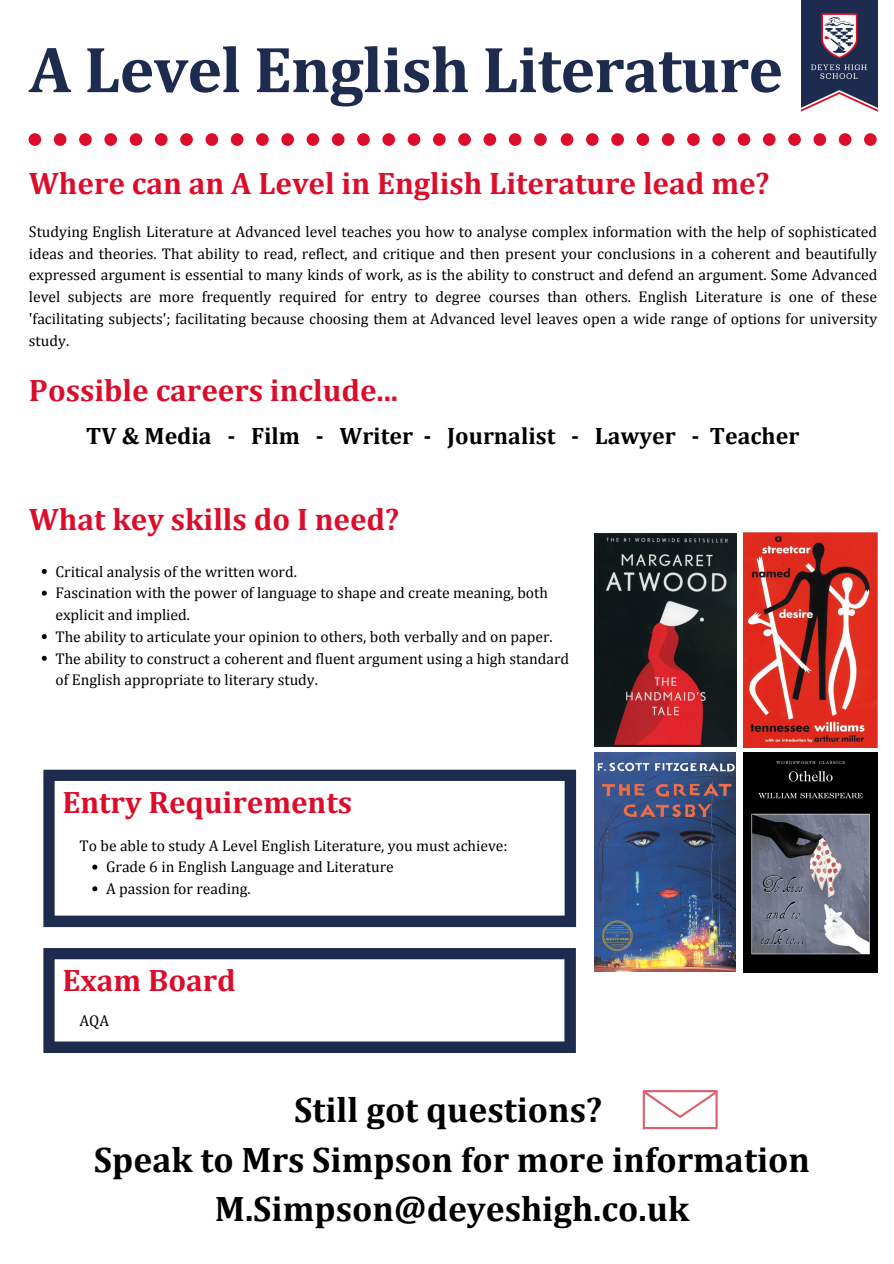
<style>
.page{position:relative;width:894px;height:1264px;background:#fff}
.page>*{position:absolute;margin:0;border:0;box-sizing:border-box;transform-origin:0 0}
.t1{font:700 65.7px "Cambria";letter-spacing:-.015em;color:#1d2b4e}
.t2{font:700 35.7px "Cambria";color:#000}
.t3{font:700 31.2px "Cambria";color:#db0d2a}
.t4{font:700 23.7px "Cambria";color:#000}
.t5{font:15.6px/21.8px "Cambria";color:#000}
</style>
<div class="page">
<img style="left:594px;top:752px;width:141px;height:219px">
<img style="left:594px;top:534px;width:142px;height:212px">
<img style="left:743px;top:532px;width:134px;height:215px">
<img style="left:743px;top:752px;width:134px;height:220px">
<svg style="left:42px;top:569px;width:5px;height:5px"></svg>
<svg style="left:42px;top:590px;width:5px;height:5px"></svg>
<svg style="left:42px;top:634px;width:5px;height:5px"></svg>
<svg style="left:42px;top:655px;width:5px;height:5px"></svg>
<img style="left:801px;top:0;width:76px;height:112px">
<svg style="left:29px;top:133px;width:517px;height:13px"></svg>
<svg style="left:560px;top:133px;width:317px;height:13px"></svg>
<svg style="left:642px;top:1090px;width:75px;height:39px"></svg>
<svg style="left:43px;top:769px;width:533px;height:158px"></svg>
<svg style="left:43px;top:948px;width:532px;height:104px"></svg>
<svg style="left:92px;top:864px;width:5px;height:5px"></svg>
<svg style="left:92px;top:886px;width:5px;height:5px"></svg>
<p class="t1" style="left:29px;top:30px;width:755px">A Level English Literature</p>
<p class="t3" style="left:29px;top:165px;width:742px">Where can an A Level in English Literature lead me?</p>
<p class="t5" style="left:29px;top:220px;width:849px;text-align:justify">Studying English Literature at Advanced level teaches you how to analyse complex information with the help of sophisticated ideas and theories. That ability to read, reflect, and critique and then present your conclusions in a coherent and beautifully expressed argument is essential to many kinds of work, as is the ability to construct and defend an argument. Some Advanced level subjects are more frequently required for entry to degree courses than others. English Literature is one of these 'facilitating subjects'; facilitating because choosing them at Advanced level leaves open a wide range of options for university study.</p>
<p class="t3" style="left:29px;top:371px;width:370px">Possible careers include...</p>
<p class="t4" style="left:86px;top:422px;width:714px">TV &amp; Media - Film - Writer - Journalist - Lawyer - Teacher</p>
<p class="t3" style="left:29px;top:500px;width:372px">What key skills do I need?</p>
<p class="t5" style="left:55px;top:560px;width:243px">Critical analysis of the written word.</p>
<p class="t5" style="left:55px;top:582px;width:494px">Fascination with the power of language to shape and create meaning, both explicit and implied.</p>
<p class="t5" style="left:55px;top:625px;width:498px">The ability to articulate your opinion to others, both verbally and on paper.</p>
<p class="t5" style="left:55px;top:647px;width:515px">The ability to construct a coherent and fluent argument using a high standard of English appropriate to literary study.</p>
<p class="t3" style="left:62px;top:783px;width:291px">Entry Requirements</p>
<p class="t5" style="left:79px;top:834px;width:429px">To be able to study A Level English Literature, you must achieve:</p>
<p class="t5" style="left:106px;top:855px;width:289px">Grade 6 in English Language and Literature</p>
<p class="t5" style="left:106px;top:877px;width:146px">A passion for reading.</p>
<p class="t3" style="left:62px;top:961px;width:175px">Exam Board</p>
<p class="t5" style="left:79px;top:1009px;width:31px">AQA</p>
<p class="t2" style="left:294px;top:1088px;width:309px">Still got questions?</p>
<p class="t2" style="left:94px;top:1137px;width:717px">Speak to Mrs Simpson for more information</p>
<p class="t2" style="left:215px;top:1187px;width:475px">M.Simpson@deyeshigh.co.uk</p>
</div>
